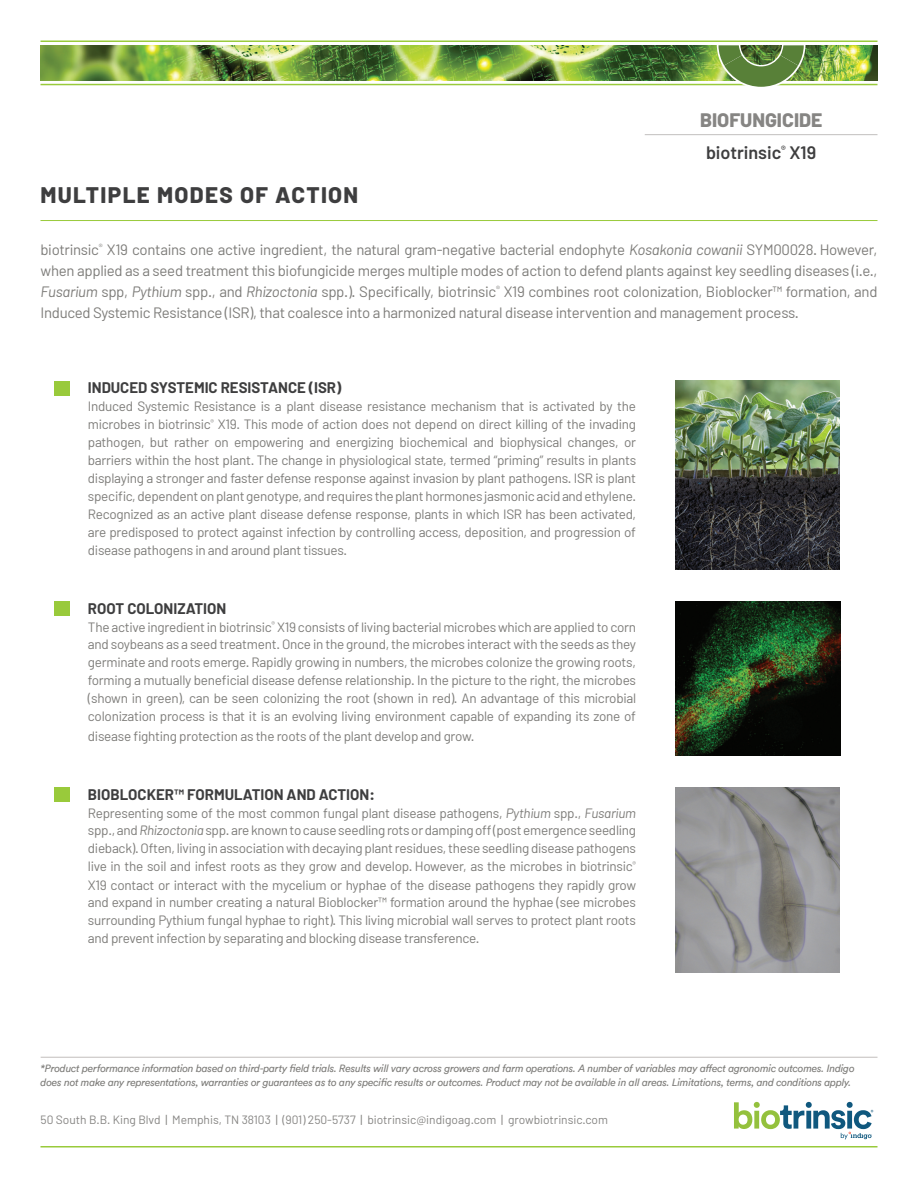
<style>
.page{position:relative;width:918px;height:1188px;background:#fff}
.page>*{position:absolute;margin:0;border:0;box-sizing:border-box;transform-origin:0 0}
.t1{font:800 22.5px "Barlow";letter-spacing:.06em;color:#3e3e3f}
.t2{font:800 19.5px "Barlow";color:#868583}
.t3{font:600 18px "Barlow";color:#3e3e3f}
.t4{font:15px/21px "Barlow";letter-spacing:-.02em;color:#7d7c79;text-align:justify}
.t5{font:700 15px "Barlow";color:#3e3e3f}
.t6{font:13.5px/18px "Barlow";letter-spacing:-.02em;color:#7d7c79;text-align:justify}
.t7{font:12px "Barlow";color:#868583}
.t8{font:italic 10.5px/13.5px "Circular";letter-spacing:-.02em;color:#7d7c79}
.s1{font-style:italic}
.s2{color:#7d7c79}
</style>
<div class="page">
<hr style="left:645px;top:134px;width:233px;height:1px;background:#c1bfbe">
<svg style="left:734px;top:1102px;width:139px;height:37px"></svg>
<hr style="left:40px;top:1146px;width:838px;height:2px;background:#99ca3b">
<hr style="left:41px;top:1057px;width:836px;height:1px;background:#c2bebc">
<hr style="left:40px;top:84px;width:838px;height:1px;background:#99ca3b">
<img style="left:40px;top:45px;width:838px;height:35px">
<svg style="left:717px;top:45px;width:88px;height:42px"></svg>
<hr style="left:40px;top:40px;width:838px;height:2px;background:#99ca3b">
<hr style="left:40px;top:220px;width:838px;height:1px;background:#99ca3b">
<div style="left:54px;top:381px;width:15px;height:14px;background:#99ca3b"></div>
<div style="left:54px;top:601px;width:15px;height:15px;background:#99ca3b"></div>
<div style="left:54px;top:787px;width:15px;height:15px;background:#99ca3b"></div>
<img style="left:676px;top:601px;width:164px;height:155px">
<img style="left:676px;top:787px;width:163px;height:186px">
<img style="left:676px;top:381px;width:163px;height:189px">
<h2 class="t2" style="left:700px;top:108px;width:124px">BIOFUNGICIDE</h2>
<h1 class="t1" style="left:40px;top:180px;width:319px">MULTIPLE MODES OF ACTION</h1>
<h3 class="t3" style="left:706px;top:142px;width:112px">biotrinsic<sup>®</sup> X19</h3>
<p class="t4" style="left:40px;top:239px;width:839px">biotrinsic<sup>®</sup> X19 contains one active ingredient, the natural gram-negative bacterial endophyte <span class="s1">Kosakonia cowanii</span> SYM00028. However, when applied as a seed treatment this biofungicide merges multiple modes of action to defend plants against key seedling diseases (i.e., <span class="s1">Fusarium</span> spp, <span class="s1">Pythium</span> spp., and <span class="s1">Rhizoctonia</span> spp.). Specifically, biotrinsic<sup>®</sup> X19 combines root colonization, Bioblocker™ formation, and Induced Systemic Resistance (ISR), that coalesce into a harmonized natural disease intervention and management process.</p>
<p class="t5" style="left:88px;top:378px;width:255px">INDUCED SYSTEMIC RESISTANCE (ISR)</p>
<p class="t6" style="left:88px;top:397px;width:550px">Induced Systemic Resistance is a plant disease resistance mechanism that is activated by the microbes in biotrinsic<sup>®</sup> X19. This mode of action does not depend on direct killing of the invading pathogen, but rather on empowering and energizing biochemical and biophysical changes, or barriers within the host plant. The change in physiological state, termed “priming” results in plants displaying a stronger and faster defense response against invasion by plant pathogens. ISR is plant specific, dependent on plant genotype, and requires the plant hormones jasmonic acid and ethylene.<br>Recognized as an active plant disease defense response, plants in which ISR has been activated, are predisposed to protect against infection by controlling access, deposition, and progression of disease pathogens in and around plant tissues.</p>
<p class="t5" style="left:88px;top:599px;width:140px">ROOT COLONIZATION</p>
<p class="t6" style="left:88px;top:617px;width:550px">The active ingredient in biotrinsic<sup>®</sup> X19 consists of living bacterial microbes which are applied to corn and soybeans as a seed treatment. Once in the ground, the microbes interact with the seeds as they germinate and roots emerge. Rapidly growing in numbers, the microbes colonize the growing roots, forming a mutually beneficial disease defense relationship. In the picture to the right, the microbes (shown in green), can be seen colonizing the root (shown in red). An advantage of this microbial colonization process is that it is an evolving living environment capable of expanding its zone of</p>
<p class="t6" style="left:88px;top:727px;width:388px">disease fighting protection as the roots of the plant develop and grow.</p>
<p class="t5" style="left:88px;top:785px;width:288px">BIOBLOCKER™ FORMULATION AND ACTION:</p>
<p class="t6" style="left:88px;top:803px;width:550px">Representing some of the most common fungal plant disease pathogens, <span class="s1">Pythium</span> spp., <span class="s1">Fusarium </span>spp., and <span class="s1">Rhizoctonia</span> spp. are known to cause seedling rots or damping off (post emergence seedling dieback). Often, living in association with decaying plant residues, these seedling disease pathogens live in the soil and infest roots as they grow and develop. However, as the microbes in biotrinsic<sup>® </sup>X19 contact or interact with the mycelium or hyphae of the disease pathogens they rapidly grow and expand in number creating a natural Bioblocker™ formation around the hyphae (see microbes surrounding Pythium fungal hyphae to right). This living microbial wall serves to protect plant roots and prevent infection by separating and blocking disease transference.</p>
<p class="t8" style="left:41px;top:1062px;width:816px">*Product performance information based on third-party field trials. Results will vary across growers and farm operations. A number of variables may affect agronomic outcomes. Indigo does not make any representations, warranties or guarantees as to any specific results or outcomes. Product may not be available in all areas. Limitations, terms, and conditions apply.</p>
<p class="t7" style="left:40px;top:1112px;width:569px">50 South B.B. King Blvd <span class="s2">|</span> Memphis, TN 38103 <span class="s2">|</span> (901) 250-5737 <span class="s2">|</span> biotrinsic@indigoag.com <span class="s2">|</span> growbiotrinsic.com</p>
</div>
